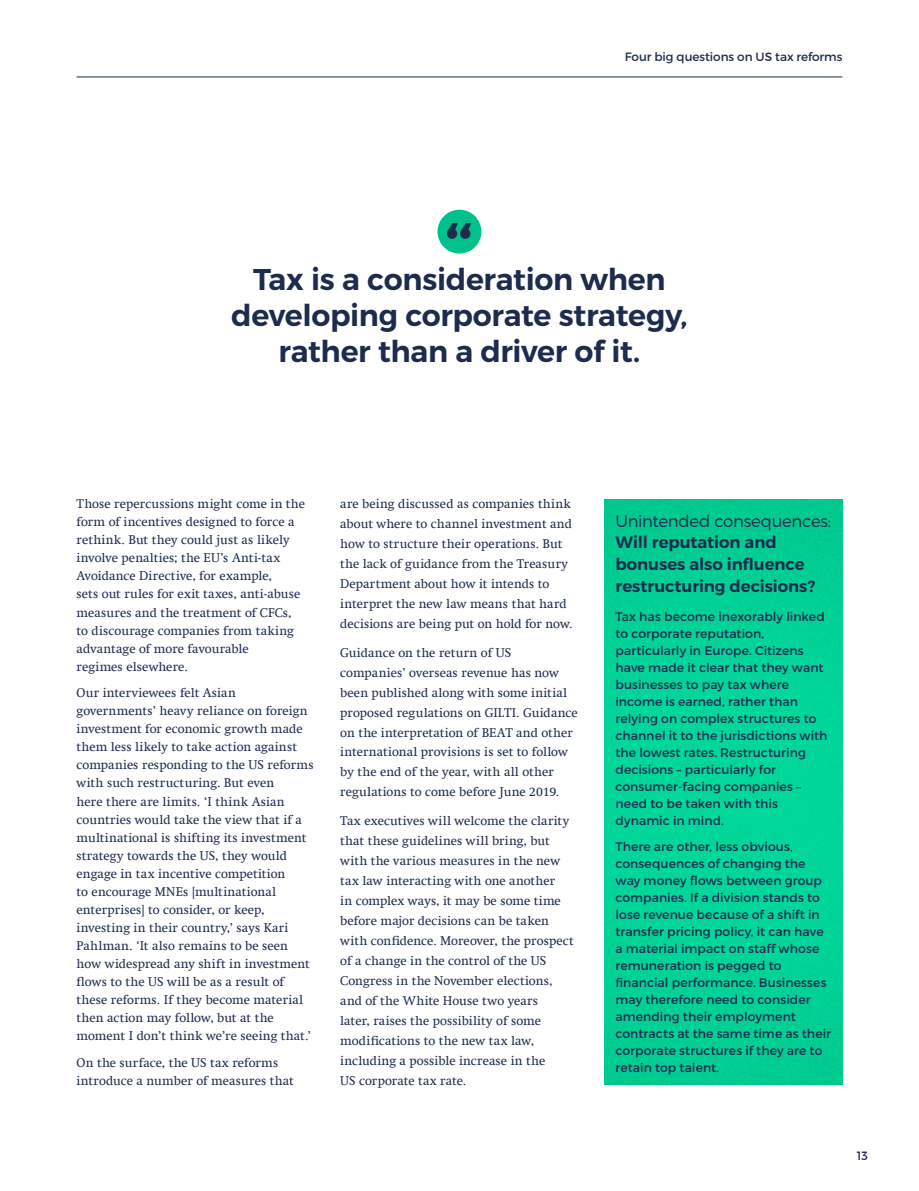
<style>
.page{position:relative;width:919px;height:1191px;background:#fff}
.page>*{position:absolute;margin:0;border:0;box-sizing:border-box;transform-origin:0 0}
.t1{font:600 30px/36px "Montserrat";letter-spacing:-.01em;color:#1d2b4d;text-align:center}
.t2{font:600 16.5px/21.5px "Montserrat";letter-spacing:-.005em;color:#1d2b4d}
.t3{font:300 16.5px "Montserrat";letter-spacing:-.02em;color:#1d2b4d}
.t4{font:12.75px/18px "Swift Com";letter-spacing:.005em;color:#1d2b4d}
.t5{font:12.3px/17px "Montserrat";letter-spacing:.005em;color:#1d2b4d}
.t6{font:12px "Montserrat";letter-spacing:-.005em;color:#1d2b4d}
</style>
<div class="page">
<hr style="left:77px;top:77px;width:765px;height:1px;background:#1d2b4d">
<img style="left:604px;top:499px;width:238px;height:585px">
<div style="left:437px;top:210px;width:44px;height:43px;background:#00c18b;border-radius:50%"></div>
<svg style="left:447px;top:223px;width:24px;height:16px"></svg>
<p class="t6" style="left:624px;top:50px;width:219px">Four big questions on US tax reforms</p>
<h1 class="t1" style="left:231px;top:261px;width:457px">Tax is a consideration when developing corporate strategy, rather than a driver of it.</h1>
<p class="t4" style="left:77px;top:495px;width:230px">Those repercussions might come in the form of incentives designed to force a rethink. But they could just as likely involve penalties; the EU’s Anti-tax Avoidance Directive, for example,<br>sets out rules for exit taxes, anti-abuse measures and the treatment of CFCs, to discourage companies from taking advantage of more favourable<br>regimes elsewhere.</p>
<p class="t4" style="left:77px;top:684px;width:238px">Our interviewees felt Asian governments’ heavy reliance on foreign investment for economic growth made them less likely to take action against companies responding to the US reforms with such restructuring. But even<br>here there are limits. ‘I think Asian countries would take the view that if a multinational is shifting its investment strategy towards the US, they would engage in tax incentive competition<br>to encourage MNEs [multinational enterprises] to consider, or keep, investing in their country,’ says Kari Pahlman. ‘It also remains to be seen how widespread any shift in investment flows to the US will be as a result of these reforms. If they become material then action may follow, but at the moment I don’t think we’re seeing that.’</p>
<p class="t4" style="left:77px;top:1053px;width:219px">On the surface, the US tax reforms introduce a number of measures that</p>
<p class="t4" style="left:340px;top:494px;width:234px;line-height:20px">are being discussed as companies think about where to channel investment and how to structure their operations. But the lack of guidance from the Treasury Department about how it intends to interpret the new law means that hard decisions are being put on hold for now.</p>
<p class="t4" style="left:340px;top:642px;width:239px;line-height:20px">Guidance on the return of US companies’ overseas revenue has now been published along with some initial proposed regulations on GILTI. Guidance on the interpretation of BEAT and other international provisions is set to follow by the end of the year, with all other regulations to come before June 2019.</p>
<p class="t4" style="left:340px;top:810px;width:235px;line-height:20px">Tax executives will welcome the clarity that these guidelines will bring, but with the various measures in the new tax law interacting with one another<br>in complex ways, it may be some time before major decisions can be taken with confidence. Moreover, the prospect of a change in the control of the US Congress in the November elections, and of the White House two years<br>later, raises the possibility of some modifications to the new tax law, including a possible increase in the<br>US corporate tax rate.</p>
<p class="t3" style="left:615px;top:511px;width:217px">Unintended consequences:</p>
<p class="t2" style="left:615px;top:532px;width:201px">Will reputation and bonuses also influence restructuring decisions?</p>
<p class="t5" style="left:615px;top:608px;width:213px">Tax has become inexorably linked to corporate reputation, particularly in Europe. Citizens have made it clear that they want businesses to pay tax where income is earned, rather than relying on complex structures to channel it to the jurisdictions with the lowest rates. Restructuring decisions – particularly for consumer-facing companies – need to be taken with this dynamic in mind.</p>
<p class="t5" style="left:615px;top:838px;width:217px">There are other, less obvious, consequences of changing the way money flows between group companies. If a division stands to lose revenue because of a shift in transfer pricing policy, it can have a material impact on staff whose remuneration is pegged to financial performance. Businesses may therefore need to consider amending their employment contracts at the same time as their corporate structures if they are to retain top talent.</p>
<p class="t6" style="left:856px;top:1148px;width:13px">13</p>
</div>
